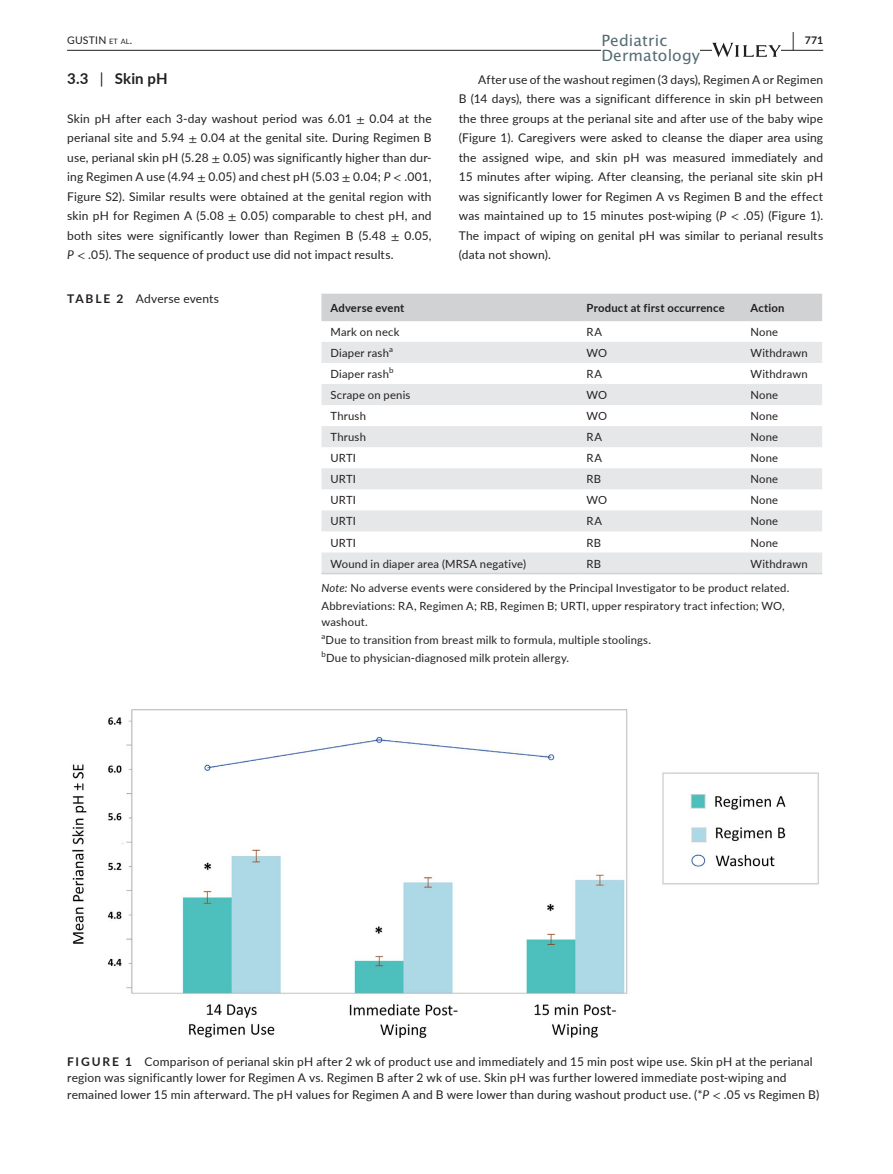
<style>
.page{position:relative;width:893px;height:1174px;background:#fff}
.page>*{position:absolute;margin:0;border:0;box-sizing:border-box;transform-origin:0 0}
.t1{font:700 19.5px "Lato";color:#231f20;scale:.48 1}
.t2{font:15.45px "Lucida Sans Unicode";letter-spacing:.01em;color:#546c74}
.t3{font:700 15px "Lato";letter-spacing:.01em;color:#231f20}
.t4{font:12px/19.5px "Lato";letter-spacing:.015em;color:#231f20;text-align:justify}
.t5{font:11.25px/18px "Lato";letter-spacing:.02em;color:#231f20}
.t6{font:700 11.25px "Lato";letter-spacing:.02em;color:#231f20}
.t7{font:10.5px "Lato";letter-spacing:.02em;color:#231f20}
.t8{font:700 10.5px "Lato";color:#231f20}
.t9{font:7.8px "Lato";color:#231f20}
.s1{font-size:7.35px}
.s2{font-weight:400}
.s3{font-family:"STIX"}
.s4{font-style:italic}
.s5{font-weight:700}
</style>
<div class="page">
<hr style="left:67px;top:50px;width:756px;height:1px;background:#231f20">
<div style="left:601px;top:33px;width:99px;height:35px;background:#fff"></div>
<svg style="left:712px;top:43px;width:69px;height:14px"></svg>
<div style="left:321px;top:294px;width:501px;height:27px;background:#d1d2d4"></div>
<svg style="left:321px;top:342px;width:501px;height:231px;fill:#e6e7e9"></svg>
<hr style="left:321px;top:573px;width:257px;height:1px;background:#d1d2d4">
<hr style="left:578px;top:573px;width:163px;height:1px;background:#d1d2d4">
<hr style="left:741px;top:573px;width:81px;height:1px;background:#d1d2d4">
<img style="left:72px;top:709px;width:747px;height:329px">
<p class="t7" style="left:67px;top:33px;width:67px">GUSTIN <span class="s1">et al</span>.</p>
<p class="t3" style="left:67px;top:67px;width:102px">3.3 <span class="s2">|</span> Skin pH</p>
<p class="t4" style="left:67px;top:108px;width:366px">Skin pH after each 3-day washout period was 6.01 <span class="s3">±</span> 0.04 at the perianal site and 5.94 <span class="s3">±</span> 0.04 at the genital site. During Regimen B use, perianal skin pH (5.28 <span class="s3">±</span> 0.05) was significantly higher than dur&shy;ing Regimen A use (4.94 <span class="s3">±</span> 0.05) and chest pH (5.03 <span class="s3">±</span> 0.04; <span class="s4">P</span> <span class="s3">&lt;</span> .001, Figure S2). Similar results were obtained at the genital region with skin pH for Regimen A (5.08 <span class="s3">±</span> 0.05) comparable to chest pH, and both sites were significantly lower than Regimen B (5.48 <span class="s3">±</span> 0.05, <span class="s4">P</span> <span class="s3">&lt;</span> .05). The sequence of product use did not impact results.</p>
<h1 class="t1" style="left:792px;top:25px;width:7px">|</h1>
<p class="t2" style="left:601px;top:28px;width:68px">Pediatric</p>
<p class="t8" style="left:805px;top:33px;width:20px">771</p>
<p class="t2" style="left:601px;top:43px;width:100px">Dermatology</p>
<p class="t4" style="left:459px;top:69px;width:366px;text-indent:20px">After use of the washout regimen (3 days), Regimen A or Regimen B (14 days), there was a significant difference in skin pH between the three groups at the perianal site and after use of the baby wipe (Figure 1). Caregivers were asked to cleanse the diaper area using the assigned wipe, and skin pH was measured immediately and 15 minutes after wiping. After cleansing, the perianal site skin pH was significantly lower for Regimen A vs Regimen B and the effect was maintained up to 15 minutes post-wiping (<span class="s4">P</span> <span class="s3">&lt;</span> .05) (Figure 1).<br>The impact of wiping on genital pH was similar to perianal results (data not shown).</p>
<p class="t4" style="left:67px;top:289px;width:153px"><span class="s5">TABLE 2</span> Adverse events</p>
<p class="t6" style="left:330px;top:299px;width:75px">Adverse event</p>
<p class="t6" style="left:587px;top:299px;width:140px">Product at first occurrence</p>
<p class="t6" style="left:750px;top:299px;width:36px">Action</p>
<p class="t5" style="left:330px;top:322px;width:71px">Mark on neck</p>
<p class="t5" style="left:587px;top:322px;width:17px">RA</p>
<p class="t5" style="left:750px;top:322px;width:29px">None</p>
<p class="t5" style="left:330px;top:343px;width:60px">Diaper rash</p>
<p class="t9" style="left:389px;top:343px;width:5px">a</p>
<p class="t5" style="left:587px;top:343px;width:22px">WO</p>
<p class="t5" style="left:750px;top:343px;width:59px">Withdrawn</p>
<p class="t5" style="left:330px;top:364px;width:60px">Diaper rash</p>
<p class="t9" style="left:389px;top:364px;width:6px">b</p>
<p class="t5" style="left:587px;top:364px;width:17px">RA</p>
<p class="t5" style="left:750px;top:364px;width:59px">Withdrawn</p>
<p class="t5" style="left:330px;top:385px;width:81px">Scrape on penis</p>
<p class="t5" style="left:587px;top:385px;width:22px">WO</p>
<p class="t5" style="left:750px;top:385px;width:29px">None</p>
<p class="t5" style="left:330px;top:406px;width:37px">Thrush</p>
<p class="t5" style="left:587px;top:406px;width:22px">WO</p>
<p class="t5" style="left:750px;top:406px;width:29px">None</p>
<p class="t5" style="left:330px;top:427px;width:37px">Thrush</p>
<p class="t5" style="left:587px;top:427px;width:17px">RA</p>
<p class="t5" style="left:750px;top:427px;width:29px">None</p>
<p class="t5" style="left:330px;top:449px;width:27px">URTI</p>
<p class="t5" style="left:587px;top:449px;width:17px">RA</p>
<p class="t5" style="left:750px;top:449px;width:29px">None</p>
<p class="t5" style="left:330px;top:470px;width:27px">URTI</p>
<p class="t5" style="left:587px;top:470px;width:16px">RB</p>
<p class="t5" style="left:750px;top:470px;width:29px">None</p>
<p class="t5" style="left:330px;top:491px;width:27px">URTI</p>
<p class="t5" style="left:587px;top:491px;width:22px">WO</p>
<p class="t5" style="left:750px;top:491px;width:29px">None</p>
<p class="t5" style="left:330px;top:512px;width:27px">URTI</p>
<p class="t5" style="left:587px;top:512px;width:17px">RA</p>
<p class="t5" style="left:750px;top:512px;width:29px">None</p>
<p class="t5" style="left:330px;top:533px;width:27px">URTI</p>
<p class="t5" style="left:587px;top:533px;width:16px">RB</p>
<p class="t5" style="left:750px;top:533px;width:29px">None</p>
<p class="t5" style="left:330px;top:554px;width:197px">Wound in diaper area (MRSA negative)</p>
<p class="t5" style="left:587px;top:554px;width:16px">RB</p>
<p class="t5" style="left:750px;top:554px;width:59px">Withdrawn</p>
<p class="t5" style="left:321px;top:579px;width:469px"><span class="s4">Note:</span> No adverse events were considered by the Principal Investigator to be product related.<br>Abbreviations: RA, Regimen A; RB, Regimen B; URTI, upper respiratory tract infection; WO,</p>
<p class="t5" style="left:321px;top:612px;width:48px">washout.</p>
<p class="t9" style="left:321px;top:630px;width:5px">a</p>
<p class="t5" style="left:326px;top:630px;width:327px">Due to transition from breast milk to formula, multiple stoolings.</p>
<p class="t9" style="left:321px;top:648px;width:6px">b</p>
<p class="t5" style="left:326px;top:648px;width:245px">Due to physician-diagnosed milk protein allergy.</p>
<p class="t4" style="left:67px;top:1052px;width:754px;line-height:16.5px;text-align:left"><span class="s5">FIGURE 1</span> Comparison of perianal skin pH after 2 wk of product use and immediately and 15 min post wipe use. Skin pH at the perianal region was significantly lower for Regimen A vs. Regimen B after 2 wk of use. Skin pH was further lowered immediate post-wiping and remained lower 15 min afterward. The pH values for Regimen A and B were lower than during washout product use. (*<span class="s4">P</span> <span class="s3">&lt;</span> .05 vs Regimen B)</p>
</div>
